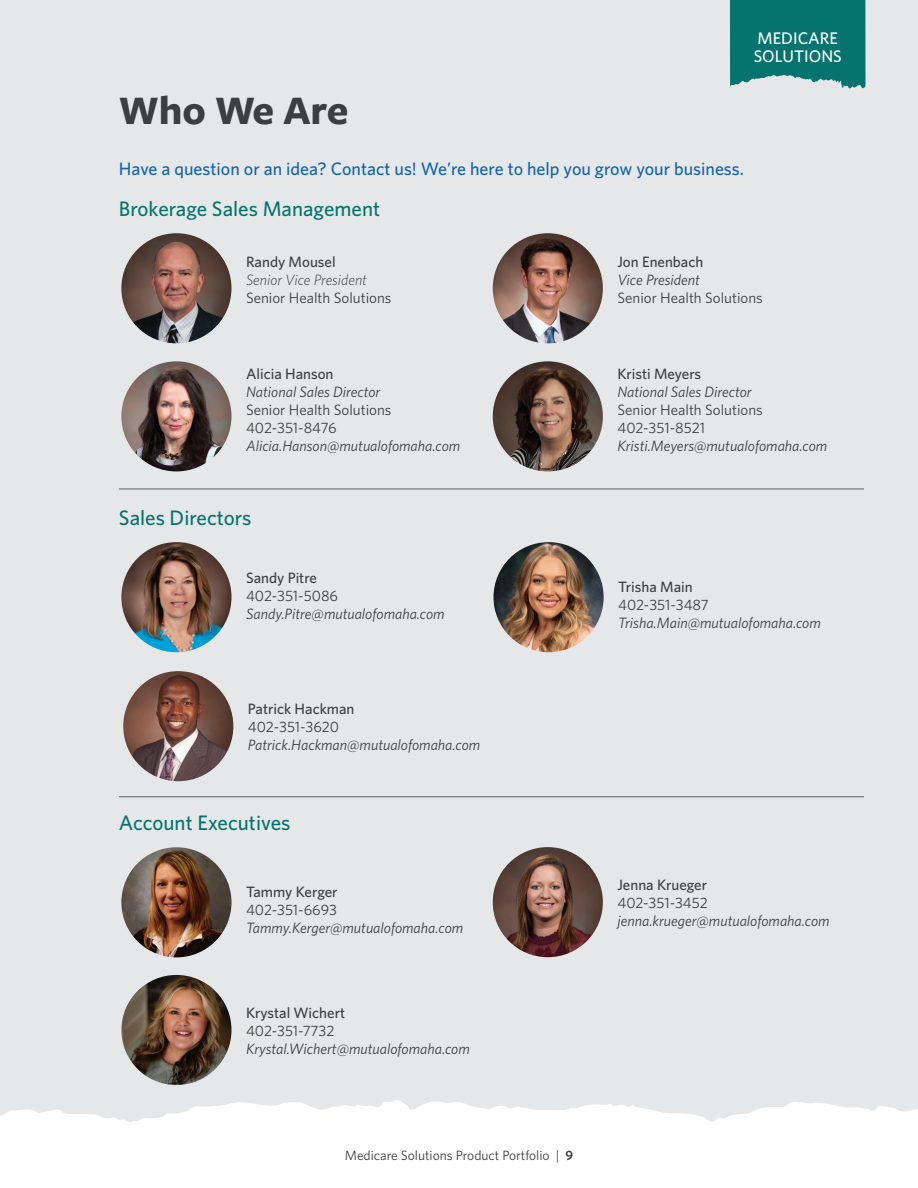
<style>
.page{position:relative;width:918px;height:1188px;background:#fff}
.page>*{position:absolute;margin:0;border:0;box-sizing:border-box;transform-origin:0 0}
.t1{font:700 42px "Freight Sans Pro";letter-spacing:-.005em;color:#3e3e3f}
.t2{font:500 21px "Whitney";color:#05746e}
.t3{font:500 18px "Whitney";color:#1364a9}
.t4{font:500 16.8px/18.5px "Whitney";letter-spacing:.005em;color:#fff}
.t5{font:italic 15px "Whitney";color:#3e3e3f}
.t6{font:15px/18px "Whitney";color:#3e3e3f}
.t7{font:500 15px "Whitney";color:#3e3e3f}
.t8{font:italic 300 15px "Whitney";color:#3e3e3f}
.t9{font:13.5px "Whitney";color:#3e3e3f}
.s1{font-weight:600}
</style>
<div class="page">
<div style="left:0;top:0;width:918px;height:1122px;background:#e6e7e9"></div>
<svg style="left:730px;top:0;width:135px;height:91px;background:#1e817c"></svg>
<hr style="left:119px;top:489px;width:745px;height:1px;background:#6c6d70">
<hr style="left:119px;top:796px;width:745px;height:1px;background:#6c6d70">
<img style="left:121px;top:542px;width:110px;height:110px;border-radius:55px">
<img style="left:494px;top:542px;width:110px;height:110px;border-radius:55px">
<img style="left:121px;top:975px;width:110px;height:110px;border-radius:55px">
<img style="left:121px;top:847px;width:110px;height:110px;border-radius:55px">
<img style="left:121px;top:233px;width:110px;height:110px;border-radius:55px">
<img style="left:121px;top:361px;width:110px;height:110px;border-radius:55px">
<img style="left:493px;top:233px;width:110px;height:110px;border-radius:55px">
<img style="left:493px;top:361px;width:110px;height:110px;border-radius:55px">
<img style="left:123px;top:671px;width:110px;height:110px;border-radius:55px">
<img style="left:493px;top:847px;width:110px;height:110px;border-radius:55px">
<p class="t4" style="left:754px;top:29px;width:90px">MEDICARE<br>SOLUTIONS</p>
<h1 class="t1" style="left:119px;top:82px;width:231px">Who We Are</h1>
<p class="t3" style="left:119px;top:157px;width:627px">Have a question or an idea? Contact us! We’re here to help you grow your business.</p>
<h2 class="t2" style="left:119px;top:194px;width:263px">Brokerage Sales Management</h2>
<p class="t7" style="left:246px;top:252px;width:91px">Randy Mousel</p>
<p class="t8" style="left:246px;top:270px;width:122px">Senior Vice President</p>
<p class="t6" style="left:246px;top:289px;width:147px">Senior Health Solutions</p>
<p class="t7" style="left:246px;top:364px;width:89px">Alicia Hanson</p>
<p class="t5" style="left:246px;top:382px;width:136px">National Sales Director</p>
<p class="t6" style="left:246px;top:400px;width:147px">Senior Health Solutions<br>402-351-8476</p>
<p class="t5" style="left:246px;top:436px;width:216px">Alicia.Hanson@mutualofomaha.com</p>
<h2 class="t2" style="left:119px;top:504px;width:134px">Sales Directors</h2>
<p class="t7" style="left:246px;top:568px;width:72px">Sandy Pitre</p>
<p class="t6" style="left:246px;top:586px;width:94px">402-351-5086</p>
<p class="t5" style="left:246px;top:604px;width:200px">Sandy.Pitre@mutualofomaha.com</p>
<p class="t7" style="left:248px;top:699px;width:108px">Patrick Hackman</p>
<p class="t6" style="left:248px;top:718px;width:93px">402-351-3620</p>
<p class="t5" style="left:248px;top:735px;width:234px">Patrick.Hackman@mutualofomaha.com</p>
<h2 class="t2" style="left:119px;top:808px;width:173px">Account Executives</h2>
<p class="t7" style="left:246px;top:882px;width:93px">Tammy Kerger</p>
<p class="t6" style="left:246px;top:900px;width:92px">402-351-6693</p>
<p class="t5" style="left:246px;top:918px;width:219px">Tammy.Kerger@mutualofomaha.com</p>
<p class="t7" style="left:246px;top:1003px;width:101px">Krystal Wichert</p>
<p class="t6" style="left:246px;top:1021px;width:90px">402-351-7732</p>
<p class="t5" style="left:246px;top:1039px;width:225px">Krystal.Wichert@mutualofomaha.com</p>
<p class="t9" style="left:345px;top:1146px;width:230px">Medicare Solutions Product Portfolio | <span class="s1">9</span></p>
<p class="t7" style="left:617px;top:252px;width:87px">Jon Enenbach</p>
<p class="t5" style="left:617px;top:270px;width:84px">Vice President</p>
<p class="t6" style="left:617px;top:289px;width:147px">Senior Health Solutions</p>
<p class="t7" style="left:617px;top:364px;width:85px">Kristi Meyers</p>
<p class="t5" style="left:617px;top:382px;width:136px">National Sales Director</p>
<p class="t6" style="left:617px;top:400px;width:147px">Senior Health Solutions<br>402-351-8521</p>
<p class="t5" style="left:617px;top:436px;width:211px">Kristi.Meyers@mutualofomaha.com</p>
<p class="t7" style="left:618px;top:577px;width:76px">Trisha Main</p>
<p class="t6" style="left:618px;top:595px;width:92px">402-351-3487</p>
<p class="t5" style="left:618px;top:613px;width:204px">Trisha.Main@mutualofomaha.com</p>
<p class="t7" style="left:617px;top:875px;width:91px">Jenna Krueger</p>
<p class="t6" style="left:617px;top:894px;width:92px">402-351-3452</p>
<p class="t5" style="left:617px;top:911px;width:214px">jenna.krueger@mutualofomaha.com</p>
</div>
